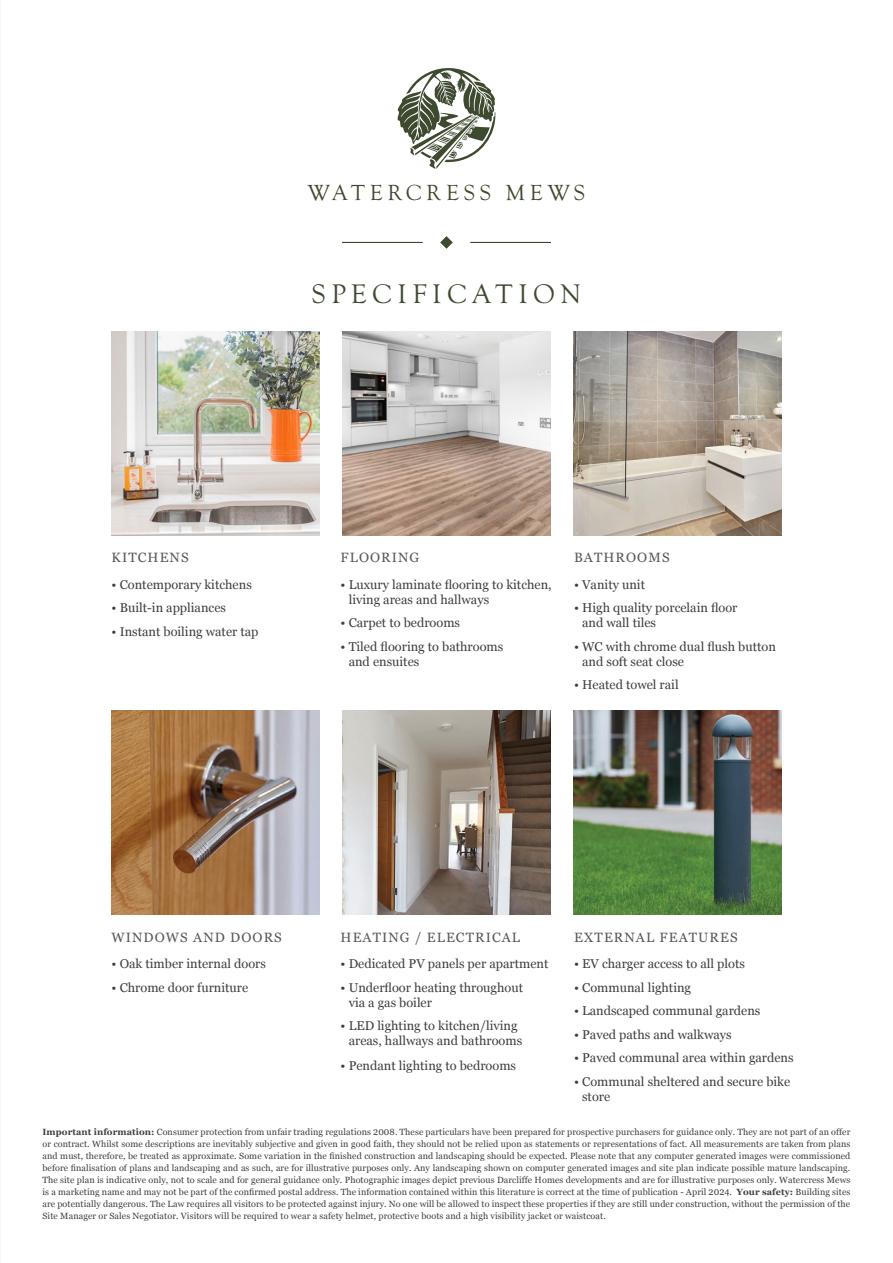
<style>
.page{position:relative;width:893px;height:1263px;background:#fff}
.page>*{position:absolute;margin:0;border:0;box-sizing:border-box;transform-origin:0 0}
.t1{font:27.9px "Goudy Old Sty";letter-spacing:.2em;color:#3e4a30}
.t2{font:22.65px "Goudy Old Sty";letter-spacing:.2em;color:#3e4a30}
.t3{font:13.5px "Georgia";letter-spacing:.08em;color:#57585a}
.t4{font:12.75px/15px "Georgia";color:#3e3e3f}
.t5{font:9px/12px "Georgia";letter-spacing:.01em;color:#3e3e3f;text-align:justify}
.s1{font-weight:700}
</style>
<div class="page">
<img style="left:112px;top:332px;width:207px;height:204px">
<img style="left:112px;top:710px;width:207px;height:204px">
<img style="left:343px;top:332px;width:207px;height:204px">
<img style="left:343px;top:710px;width:207px;height:204px">
<img style="left:574px;top:710px;width:207px;height:204px">
<img style="left:574px;top:332px;width:207px;height:204px">
<hr style="left:342px;top:242px;width:81px;height:1px;background:#3e4a30">
<hr style="left:470px;top:242px;width:81px;height:1px;background:#3e4a30">
<svg style="left:440px;top:236px;width:13px;height:13px"></svg>
<svg style="left:397px;top:68px;width:99px;height:101px"></svg>
<p class="t2" style="left:308px;top:180px;width:279px">WATERCRESS MEWS</p>
<p class="t1" style="left:312px;top:279px;width:271px">SPECIFICATION</p>
<p class="t3" style="left:112px;top:550px;width:78px">KITCHENS</p>
<p class="t4" style="left:112px;top:577px;width:142px">• Contemporary kitchens</p>
<p class="t4" style="left:112px;top:600px;width:116px">• Built-in appliances</p>
<p class="t4" style="left:112px;top:624px;width:148px">• Instant boiling water tap</p>
<p class="t3" style="left:341px;top:550px;width:80px">FLOORING</p>
<p class="t4" style="left:349px;top:577px;width:204px;text-indent:-8px">• Luxury laminate flooring to kitchen, living areas and hallways</p>
<p class="t4" style="left:341px;top:615px;width:121px">• Carpet to bedrooms</p>
<p class="t4" style="left:349px;top:639px;width:156px;text-indent:-8px">• Tiled flooring to bathrooms and ensuites</p>
<p class="t3" style="left:574px;top:550px;width:97px">BATHROOMS</p>
<p class="t4" style="left:574px;top:577px;width:73px">• Vanity unit</p>
<p class="t4" style="left:582px;top:600px;width:157px;text-indent:-8px">• High quality porcelain floor and wall tiles</p>
<p class="t4" style="left:582px;top:639px;width:195px;text-indent:-8px">• WC with chrome dual flush button and soft seat close</p>
<p class="t4" style="left:574px;top:677px;width:106px">• Heated towel rail</p>
<p class="t3" style="left:112px;top:929px;width:172px">WINDOWS AND DOORS</p>
<p class="t4" style="left:112px;top:956px;width:156px">• Oak timber internal doors</p>
<p class="t4" style="left:112px;top:980px;width:138px">• Chrome door furniture</p>
<p class="t3" style="left:341px;top:929px;width:181px">HEATING / ELECTRICAL</p>
<p class="t4" style="left:341px;top:956px;width:209px">• Dedicated PV panels per apartment</p>
<p class="t4" style="left:349px;top:980px;width:176px;text-indent:-8px">• Underfloor heating throughout via a gas boiler</p>
<p class="t4" style="left:349px;top:1018px;width:175px;text-indent:-8px">• LED lighting to kitchen/living areas, hallways and bathrooms</p>
<p class="t4" style="left:341px;top:1058px;width:177px">• Pendant lighting to bedrooms</p>
<p class="t3" style="left:574px;top:929px;width:165px">EXTERNAL FEATURES</p>
<p class="t4" style="left:574px;top:956px;width:172px">• EV charger access to all plots</p>
<p class="t4" style="left:574px;top:980px;width:119px">• Communal lighting</p>
<p class="t4" style="left:574px;top:1003px;width:188px">• Landscaped communal gardens</p>
<p class="t4" style="left:574px;top:1027px;width:159px">• Paved paths and walkways</p>
<p class="t4" style="left:574px;top:1050px;width:221px">• Paved communal area within gardens</p>
<p class="t4" style="left:582px;top:1074px;width:210px;text-indent:-8px">• Communal sheltered and secure bike store</p>
<p class="t5" style="left:43px;top:1126px;width:809px"><span class="s1">Important information:</span> Consumer protection from unfair trading regulations 2008. These particulars have been prepared for prospective purchasers for guidance only. They are not part of an offer or contract. Whilst some descriptions are inevitably subjective and given in good faith, they should not be relied upon as statements or representations of fact. All measurements are taken from plans and must, therefore, be treated as approximate. Some variation in the finished construction and landscaping should be expected. Please note that any computer generated images were commissioned before finalisation of plans and landscaping and as such, are for illustrative purposes only. Any landscaping shown on computer generated images and site plan indicate possible mature landscaping.<br>The site plan is indicative only, not to scale and for general guidance only. Photographic images depict previous Darcliffe Homes developments and are for illustrative purposes only. Watercress Mews is a marketing name and may not be part of the confirmed postal address. The information contained within this literature is correct at the time of publication - April 2024. <span class="s1">Your safety:</span> Building sites are potentially dangerous. The Law requires all visitors to be protected against injury. No one will be allowed to inspect these properties if they are still under construction, without the permission of the Site Manager or Sales Negotiator. Visitors will be required to wear a safety helmet, protective boots and a high visibility jacket or waistcoat.</p>
</div>
